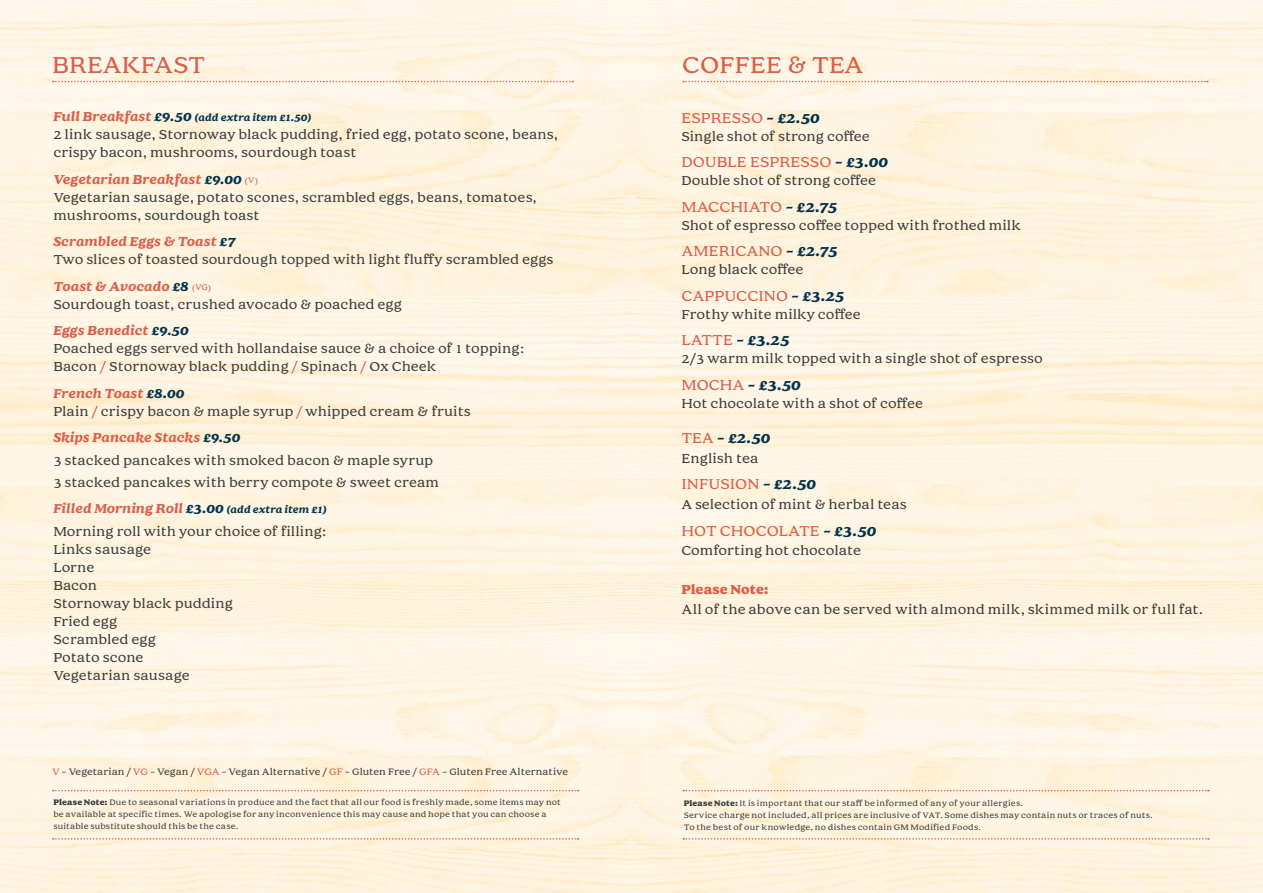
<style>
.page{position:relative;width:1263px;height:893px;background:#fff}
.page>*{position:absolute;margin:0;border:0;box-sizing:border-box;transform-origin:0 0}
.t1{font:24px "Cream";color:#dc5e4a}
.t2{font:15px "Cream";color:#dc5e4a}
.t3{font:italic 700 15px "Cream";color:#003350}
.t4{font:13.5px/18px "Cream";color:#3c3c3b}
.t5{font:800 13.5px "Cream";color:#dc5e4a}
.t6{font:italic 700 10.5px "Cream";color:#003350}
.t7{font:9.75px "Cream";color:#3c3c3b}
.t8{font:8.25px/12px "Cream";letter-spacing:.015em;color:#3c3c3b}
.s1{font-size:13.5px;color:#dc5e4a}
.s2{font-size:13.5px}
.s3{font-weight:700;font-style:italic;color:#dc5e4a}
.s4{font-weight:700;font-style:italic;color:#003350}
.s5{font-size:8.55px;color:#dc5e4a}
.s6{color:#dc5e4a}
.s7{font-weight:700;font-style:italic;font-size:10.5px;color:#003350}
.s8{font-weight:400;font-style:normal;color:#dc5e4a}
.s9{font-weight:800}
</style>
<div class="page">
<img style="left:0;top:0;width:1263px;height:893px">
<svg style="left:53px;top:81px;width:520px;height:1px"></svg>
<svg style="left:683px;top:81px;width:525px;height:1px"></svg>
<svg style="left:53px;top:790px;width:526px;height:1px"></svg>
<svg style="left:53px;top:838px;width:526px;height:2px"></svg>
<svg style="left:683px;top:790px;width:526px;height:1px"></svg>
<svg style="left:683px;top:838px;width:526px;height:2px"></svg>
<h1 class="t1" style="left:52px;top:52px;width:155px">BREAKFAST</h1>
<h1 class="t1" style="left:682px;top:52px;width:183px">COFFEE &amp; TEA</h1>
<p class="t6" style="left:53px;top:112px;width:260px"><span class="s1">Full Breakfast</span> <span class="s2">£9.50</span> (add extra item £1.50)</p>
<p class="t4" style="left:53px;top:126px;width:506px">2 link sausage, Stornoway black pudding, fried egg, potato scone, beans, crispy bacon, mushrooms, sourdough toast</p>
<p class="t4" style="left:53px;top:171px;width:485px"><span class="s3">Vegetarian Breakfast</span> <span class="s4">£9.00</span> <span class="s5">(V)<br></span>Vegetarian sausage, potato scones, scrambled eggs, beans, tomatoes, mushrooms, sourdough toast</p>
<p class="t4" style="left:53px;top:233px;width:502px"><span class="s3">Scrambled Eggs &amp; Toast</span> <span class="s4">£7<br></span>Two slices of toasted sourdough topped with light fluffy scrambled eggs</p>
<p class="t4" style="left:53px;top:278px;width:350px"><span class="s3">Toast &amp; Avocado</span> <span class="s4">£8</span> <span class="s5">(VG)<br></span>Sourdough toast, crushed avocado &amp; poached egg</p>
<p class="t4" style="left:53px;top:322px;width:473px"><span class="s3">Eggs Benedict</span> <span class="s4">£9.50<br></span>Poached eggs served with hollandaise sauce &amp; a choice of 1 topping:<br>Bacon <span class="s6">/</span> Stornoway black pudding <span class="s6">/</span> Spinach <span class="s6">/</span> Ox Cheek</p>
<p class="t4" style="left:53px;top:385px;width:419px"><span class="s3">French Toast</span> <span class="s4">£8.00<br></span>Plain <span class="s6">/</span> crispy bacon &amp; maple syrup <span class="s6">/</span> whipped cream &amp; fruits</p>
<p class="t4" style="left:53px;top:427px;width:387px;line-height:22.2px"><span class="s3">Skips Pancake Stacks</span> <span class="s4">£9.50<br></span>3 stacked pancakes with smoked bacon &amp; maple syrup<br>3 stacked pancakes with berry compote &amp; sweet cream</p>
<p class="t4" style="left:53px;top:498px;width:275px;line-height:22.4px"><span class="s3">Filled Morning Roll</span> <span class="s4">£3.00</span> <span class="s7">(add extra item £1)<br></span>Morning roll with your choice of filling:</p>
<p class="t4" style="left:53px;top:541px;width:181px">Links sausage<br>Lorne<br>Bacon<br>Stornoway black pudding<br>Fried egg<br>Scrambled egg<br>Potato scone<br>Vegetarian sausage</p>
<p class="t2" style="left:681px;top:109px;width:140px">ESPRESSO <span class="s4">- £2.50</span></p>
<p class="t4" style="left:681px;top:128px;width:190px">Single shot of strong coffee</p>
<p class="t2" style="left:681px;top:154px;width:208px">DOUBLE ESPRESSO <span class="s4">- £3.00</span></p>
<p class="t4" style="left:681px;top:172px;width:196px">Double shot of strong coffee</p>
<p class="t2" style="left:681px;top:198px;width:157px">MACCHIATO <span class="s4">- £2.75</span></p>
<p class="t4" style="left:681px;top:217px;width:341px">Shot of espresso coffee topped with frothed milk</p>
<p class="t2" style="left:681px;top:243px;width:158px">AMERICANO <span class="s4">- £2.75</span></p>
<p class="t4" style="left:681px;top:261px;width:124px">Long black coffee</p>
<p class="t2" style="left:681px;top:287px;width:165px">CAPPUCCINO <span class="s4">- £3.25</span></p>
<p class="t4" style="left:681px;top:306px;width:181px">Frothy white milky coffee</p>
<p class="t3" style="left:681px;top:332px;width:110px"><span class="s8">LATTE</span> - £3.25</p>
<p class="t4" style="left:681px;top:350px;width:363px">2/3 warm milk topped with a single shot of espresso</p>
<p class="t3" style="left:681px;top:376px;width:121px"><span class="s8">MOCHA</span> - £3.50</p>
<p class="t4" style="left:681px;top:395px;width:243px">Hot chocolate with a shot of coffee</p>
<p class="t3" style="left:681px;top:430px;width:90px"><span class="s8">TEA</span> - £2.50</p>
<p class="t4" style="left:681px;top:450px;width:79px">English tea</p>
<p class="t2" style="left:681px;top:476px;width:136px">INFUSION <span class="s4">- £2.50</span></p>
<p class="t4" style="left:681px;top:496px;width:227px">A selection of mint &amp; herbal teas</p>
<p class="t2" style="left:681px;top:522px;width:196px">HOT CHOCOLATE <span class="s4">- £3.50</span></p>
<p class="t4" style="left:681px;top:542px;width:181px">Comforting hot chocolate</p>
<p class="t5" style="left:681px;top:582px;width:89px">Please Note:</p>
<p class="t4" style="left:681px;top:601px;width:523px">All of the above can be served with almond milk, skimmed milk or full fat.</p>
<p class="t7" style="left:52px;top:766px;width:518px"><span class="s6">V</span> - Vegetarian / <span class="s6">VG</span> - Vegan / <span class="s6">VGA</span> - Vegan Alternative / <span class="s6">GF</span> - Gluten Free / <span class="s6">GFA</span> - Gluten Free Alternative</p>
<p class="t8" style="left:53px;top:796px;width:509px"><span class="s9">Please Note:</span> Due to seasonal variations in produce and the fact that all our food is freshly made, some items may not be available at specific times. We apologise for any inconvenience this may cause and hope that you can choose a suitable substitute should this be the case.</p>
<p class="t8" style="left:684px;top:797px;width:471px"><span class="s9">Please Note:</span> It is important that our staff be informed of any of your allergies.<br>Service charge not included, all prices are inclusive of VAT. Some dishes may contain nuts or traces of nuts.<br>To the best of our knowledge, no dishes contain GM Modified Foods.</p>
</div>
